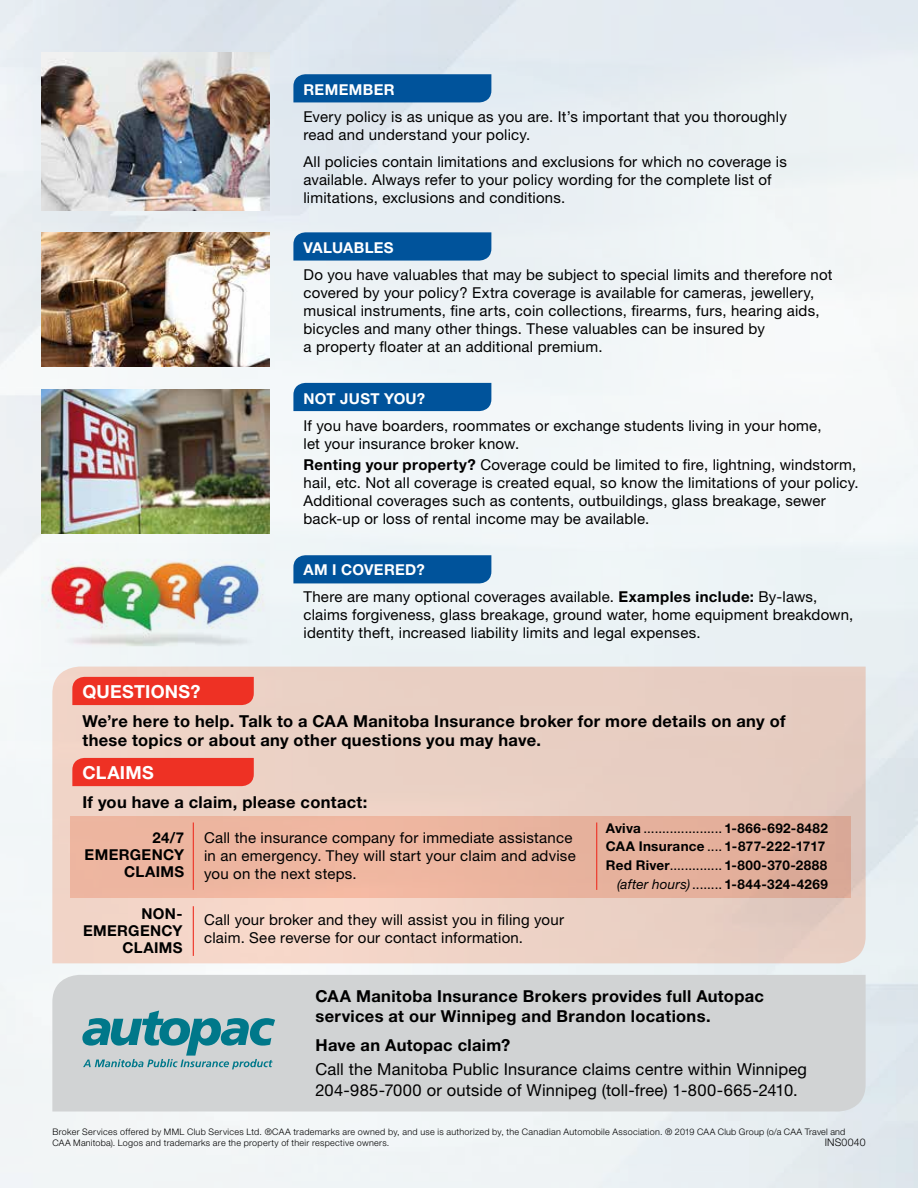
<style>
.page{position:relative;width:918px;height:1188px;background:#fff}
.page>*{position:absolute;margin:0;border:0;box-sizing:border-box;transform-origin:0 0}
.t1{font:700 18px "Helvetica Neue LT Std";letter-spacing:.015em;color:#fff}
.t2{font:700 16.5px/19.8px "Helvetica Neue LT Std";letter-spacing:.02em;color:#000}
.t3{font:16.5px/21px "Helvetica Neue LT Std";letter-spacing:.01em;color:#000}
.t4{font:15px/18px "Helvetica Neue LT Std";letter-spacing:.015em;color:#000}
.t5{font:700 15px/16.8px "Helvetica Neue LT Std";letter-spacing:.025em;color:#000;text-align:right}
.t6{font:700 15px "Helvetica Neue LT Std";letter-spacing:.02em;color:#fff}
.t7{font:700 13.5px/18.8px "Helvetica Neue LT Std";letter-spacing:.02em;color:#000;text-align:right}
.t8{font:300 10.5px "Helvetica Neue LT Std";letter-spacing:.02em;color:#000}
.t9{font:300 9px/11.2px "Helvetica Neue LT Std";letter-spacing:.035em;color:#000}
.s1{font-weight:700}
.s2{font-weight:700;color:#fff}
.s3{font-weight:400}
.s4{font-weight:400;font-style:italic}
</style>
<div class="page">
<img style="left:0;top:0;width:918px;height:1188px">
<div style="left:52px;top:975px;width:814px;height:137px;background:#d1d3d4"></div>
<div style="left:293px;top:74px;width:198px;height:28px;background:#00539b"></div>
<svg style="left:293px;top:232px;width:198px;height:29px;background:#09599e"></svg>
<div style="left:293px;top:383px;width:198px;height:28px;background:#00539b"></div>
<div style="left:293px;top:555px;width:198px;height:28px;background:#00539b"></div>
<div style="left:72px;top:677px;width:182px;height:28px;background:#ee3124"></div>
<div style="left:72px;top:758px;width:182px;height:28px;background:#ee3124"></div>
<svg style="left:82px;top:1011px;width:193px;height:58px;background:#84b1b8"></svg>
<img style="left:41px;top:52px;width:229px;height:159px">
<img style="left:41px;top:233px;width:229px;height:134px">
<img style="left:41px;top:389px;width:229px;height:144px">
<img style="left:41px;top:544px;width:229px;height:123px">
<hr style="left:193px;top:822px;width:1px;height:68px;background:#ee3124">
<hr style="left:596px;top:822px;width:1px;height:68px;background:#ee3124">
<hr style="left:193px;top:906px;width:1px;height:50px;background:#ee3124">
<p class="t6" style="left:303px;top:80px;width:93px">REMEMBER</p>
<p class="t4" style="left:303px;top:108px;width:485px">Every policy is as unique as you are. It’s important that you thoroughly read and understand your policy.</p>
<p class="t4" style="left:303px;top:153px;width:485px">All policies contain limitations and exclusions for which no coverage is available. Always refer to your policy wording for the complete list of limitations, exclusions and conditions.</p>
<p class="t6" style="left:303px;top:239px;width:92px">VALUABLES</p>
<p class="t4" style="left:303px;top:266px;width:531px">Do you have valuables that may be subject to special limits and therefore not covered by your policy? Extra coverage is available for cameras, jewellery, musical instruments, fine arts, coin collections, firearms, furs, hearing aids, bicycles and many other things. These valuables can be insured by<br>a property floater at an additional premium.</p>
<p class="t6" style="left:303px;top:389px;width:123px">NOT JUST YOU?</p>
<p class="t4" style="left:303px;top:416px;width:520px">If you have boarders, roommates or exchange students living in your home, let your insurance broker know.</p>
<p class="t4" style="left:303px;top:455px;width:557px"><span class="s1">Renting your property?</span> Coverage could be limited to fire, lightning, windstorm, hail, etc. Not all coverage is created equal, so know the limitations of your policy.<br>Additional coverages such as contents, outbuildings, glass breakage, sewer back-up or loss of rental income may be available.</p>
<p class="t4" style="left:303px;top:556px;width:515px;line-height:27px"><span class="s2">AM I COVERED?<br></span>There are many optional coverages available. <span class="s1">Examples include:</span> By-laws,</p>
<p class="t4" style="left:303px;top:606px;width:551px">claims forgiveness, glass breakage, ground water, home equipment breakdown, identity theft, increased liability limits and legal expenses.</p>
<p class="t1" style="left:82px;top:680px;width:120px">QUESTIONS?</p>
<p class="t2" style="left:82px;top:710px;width:705px">We’re here to help. Talk to a CAA Manitoba Insurance broker for more details on any of these topics or about any other questions you may have.</p>
<p class="t1" style="left:82px;top:761px;width:73px">CLAIMS</p>
<p class="t2" style="left:82px;top:791px;width:287px">If you have a claim, please contact:</p>
<p class="t5" style="left:85px;top:829px;width:101px">24/7<br>EMERGENCY<br>CLAIMS</p>
<p class="t5" style="left:83px;top:905px;width:101px">NON-<br>EMERGENCY<br>CLAIMS</p>
<p class="t4" style="left:204px;top:829px;width:373px">Call the insurance company for immediate assistance in an emergency. They will start your claim and advise you on the next steps.</p>
<p class="t4" style="left:204px;top:911px;width:361px">Call your broker and they will assist you in filing your claim. See reverse for our contact information.</p>
<p class="t7" style="left:606px;top:818px;width:224px">Aviva <span class="s3">.....................</span> 1-866-692-8482<br>CAA Insurance <span class="s3">....</span> 1-877-222-1717<br>Red River<span class="s3">..............</span> 1-800-370-2888 <span class="s4">(after hours)</span> <span class="s3">........</span> 1-844-324-4269</p>
<p class="t2" style="left:315px;top:986px;width:450px">CAA Manitoba Insurance Brokers provides full Autopac services at our Winnipeg and Brandon locations.</p>
<p class="t2" style="left:315px;top:1035px;width:197px">Have an Autopac claim?</p>
<p class="t3" style="left:315px;top:1058px;width:493px">Call the Manitoba Public Insurance claims centre within Winnipeg<br>204-985-7000 or outside of Winnipeg (toll-free) 1-800-665-2410.</p>
<p class="t9" style="left:52px;top:1126px;width:794px">Broker Services offered by MML Club Services Ltd. ®CAA trademarks are owned by, and use is authorized by, the Canadian Automobile Association. ® 2019 CAA Club Group (o/a CAA Travel and<br>CAA Manitoba). Logos and trademarks are the property of their respective owners.</p>
<p class="t8" style="left:825px;top:1136px;width:42px">INS0040</p>
</div>
